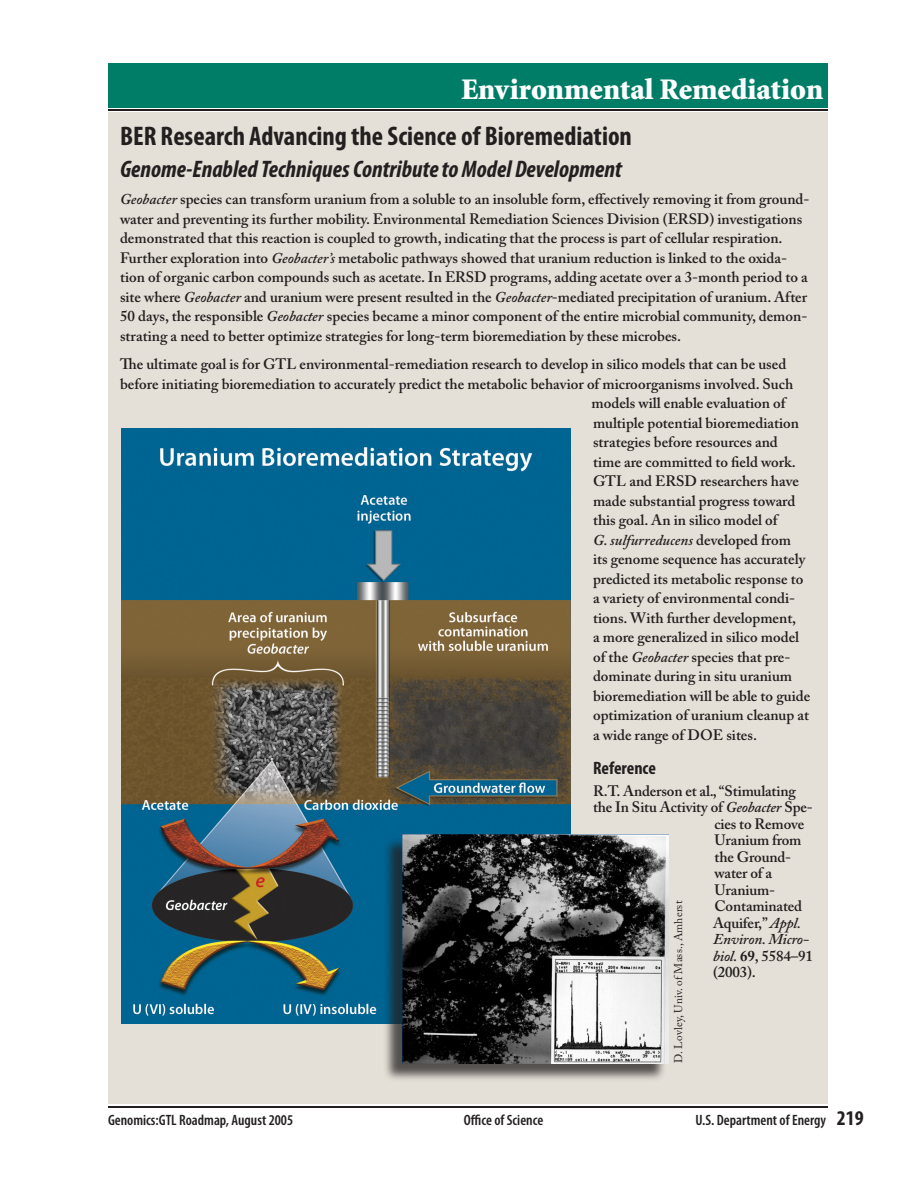
<style>
.page{position:relative;width:918px;height:1188px;background:#fff}
.page>*{position:absolute;margin:0;border:0;box-sizing:border-box;transform-origin:0 0}
.t1{font:900 30px "Minion Std";color:#fff}
.t2{font:700 condensed 27px "Myriad Pro";color:#231f20}
.t3{font:italic 700 condensed 24px "Myriad Pro";color:#231f20}
.t4{font:700 condensed 18px "Myriad Pro";color:#231f20}
.t5{font:600 15px/19.5px "Adobe Caslon Pro";color:#231f20}
.t6{font:600 condensed 15px "Myriad Pro";color:#231f20}
.t7{font:italic 600 15px "Adobe Caslon Pro";color:#231f20}
.t8{font:11.25px "Adobe Caslon Pro";letter-spacing:.01em;color:#231f20}
.s1{font-style:italic}
.s2{font-style:normal}
.s3{font-weight:700}
.s4{font-weight:700;font-size:21px}
</style>
<div class="page">
<div style="left:108px;top:63px;width:720px;height:45px;background:#007d67"></div>
<hr style="left:108px;top:110px;width:720px;height:1px;background:#231f20">
<hr style="left:108px;top:1106px;width:720px;height:2px;background:#231f20">
<div style="left:108px;top:112px;width:720px;height:992px;background:#e5e0d7"></div>
<img style="left:122px;top:429px;width:449px;height:595px">
<div style="left:382px;top:836px;width:287px;height:248px;background:#231f20;opacity:.75"></div>
<img style="left:402px;top:835px;width:267px;height:229px">
<h1 class="t1" style="left:461px;top:74px;width:364px">Environmental Remediation</h1>
<h2 class="t2" style="left:120px;top:121px;width:514px">BER Research Advancing the Science of Bioremediation</h2>
<h3 class="t3" style="left:120px;top:157px;width:503px">Genome-Enabled Techniques Contribute to Model Development</h3>
<p class="t5" style="left:120px;top:189px;width:691px"><span class="s1">Geobacter</span> species can transform uranium from a soluble to an insoluble form, effectively removing it from ground&shy;water and preventing its further mobility. Environmental Remediation Sciences Division (ERSD) investigations demonstrated that this reaction is coupled to growth, indicating that the process is part of cellular respiration.<br>Further exploration into <span class="s1">Geobacter’s</span> metabolic pathways showed that uranium reduction is linked to the oxida&shy;tion of organic carbon compounds such as acetate. In ERSD programs, adding acetate over a 3-month period to a site where <span class="s1">Geobacter</span> and uranium were present resulted in the <span class="s1">Geobacter</span>-mediated precipitation of uranium. After 50 days, the responsible <span class="s1">Geobacter</span> species became a minor component of the entire microbial community, demon&shy;strating a need to better optimize strategies for long-term bioremediation by these microbes.</p>
<p class="t5" style="left:120px;top:354px;width:668px">The ultimate goal is for GTL environmental-remediation research to develop in silico models that can be used</p>
<p class="t5" style="left:120px;top:374px;width:675px">before initiating bioremediation to accurately predict the metabolic behavior of microorganisms involved. Such</p>
<p class="t5" style="left:592px;top:393px;width:196px">models will enable evaluation of</p>
<p class="t5" style="left:593px;top:413px;width:208px">multiple potential bioremediation</p>
<p class="t5" style="left:593px;top:432px;width:186px">strategies before resources and</p>
<p class="t5" style="left:593px;top:452px;width:204px">time are committed to field work.</p>
<p class="t5" style="left:593px;top:471px;width:207px">GTL and ERSD researchers have</p>
<p class="t5" style="left:593px;top:491px;width:204px">made substantial progress toward</p>
<p class="t5" style="left:593px;top:510px;width:186px">this goal. An in silico model of</p>
<p class="t7" style="left:593px;top:531px;width:199px">G. sulfurreducens <span class="s2">developed from</span></p>
<p class="t5" style="left:593px;top:549px;width:214px">its genome sequence has accurately</p>
<p class="t5" style="left:593px;top:569px;width:212px">predicted its metabolic response to</p>
<p class="t5" style="left:593px;top:588px;width:204px">a variety of environmental condi-</p>
<p class="t5" style="left:593px;top:608px;width:205px">tions. With further development,</p>
<p class="t5" style="left:593px;top:627px;width:208px">a more generalized in silico model</p>
<p class="t5" style="left:593px;top:647px;width:199px">of the <span class="s1">Geobacter</span> species that pre-</p>
<p class="t5" style="left:593px;top:666px;width:201px">dominate during in situ uranium</p>
<p class="t5" style="left:593px;top:686px;width:219px">bioremediation will be able to guide</p>
<p class="t5" style="left:593px;top:705px;width:218px">optimization of uranium cleanup at</p>
<p class="t5" style="left:593px;top:725px;width:166px">a wide range of DOE sites.</p>
<p class="t4" style="left:593px;top:758px;width:64px">Reference</p>
<p class="t5" style="left:593px;top:781px;width:204px">R.T. Anderson et al., “Stimulating</p>
<p class="t5" style="left:593px;top:797px;width:221px">the In Situ Activity of <span class="s1">Geobacter</span> Spe-</p>
<p class="t5" style="left:715px;top:814px;width:91px">cies to Remove</p>
<p class="t5" style="left:715px;top:830px;width:89px">Uranium from</p>
<p class="t5" style="left:715px;top:847px;width:78px">the Ground-</p>
<p class="t5" style="left:715px;top:863px;width:59px">water of a</p>
<p class="t5" style="left:715px;top:880px;width:62px">Uranium-</p>
<p class="t5" style="left:715px;top:896px;width:89px">Contaminated</p>
<p class="t5" style="left:713px;top:913px;width:89px">Aquifer,” <span class="s1">Appl.</span></p>
<p class="t7" style="left:713px;top:930px;width:98px">Environ. Micro-</p>
<p class="t5" style="left:713px;top:946px;width:101px"><span class="s1">biol.</span> <span class="s3">69</span>, 5584–91</p>
<p class="t5" style="left:713px;top:962px;width:44px">(2003).</p>
<p class="t8" style="left:672px;top:1063px;width:164px;rotate:-90deg">D. Lovley, Univ. of Mass., Amherst</p>
<p class="t6" style="left:108px;top:1112px;width:187px">Genomics:GTL Roadmap, August 2005</p>
<p class="t6" style="left:464px;top:1112px;width:81px">Office of Science</p>
<p class="t6" style="left:695px;top:1112px;width:170px">U.S. Department of Energy <span class="s4">219</span></p>
</div>
